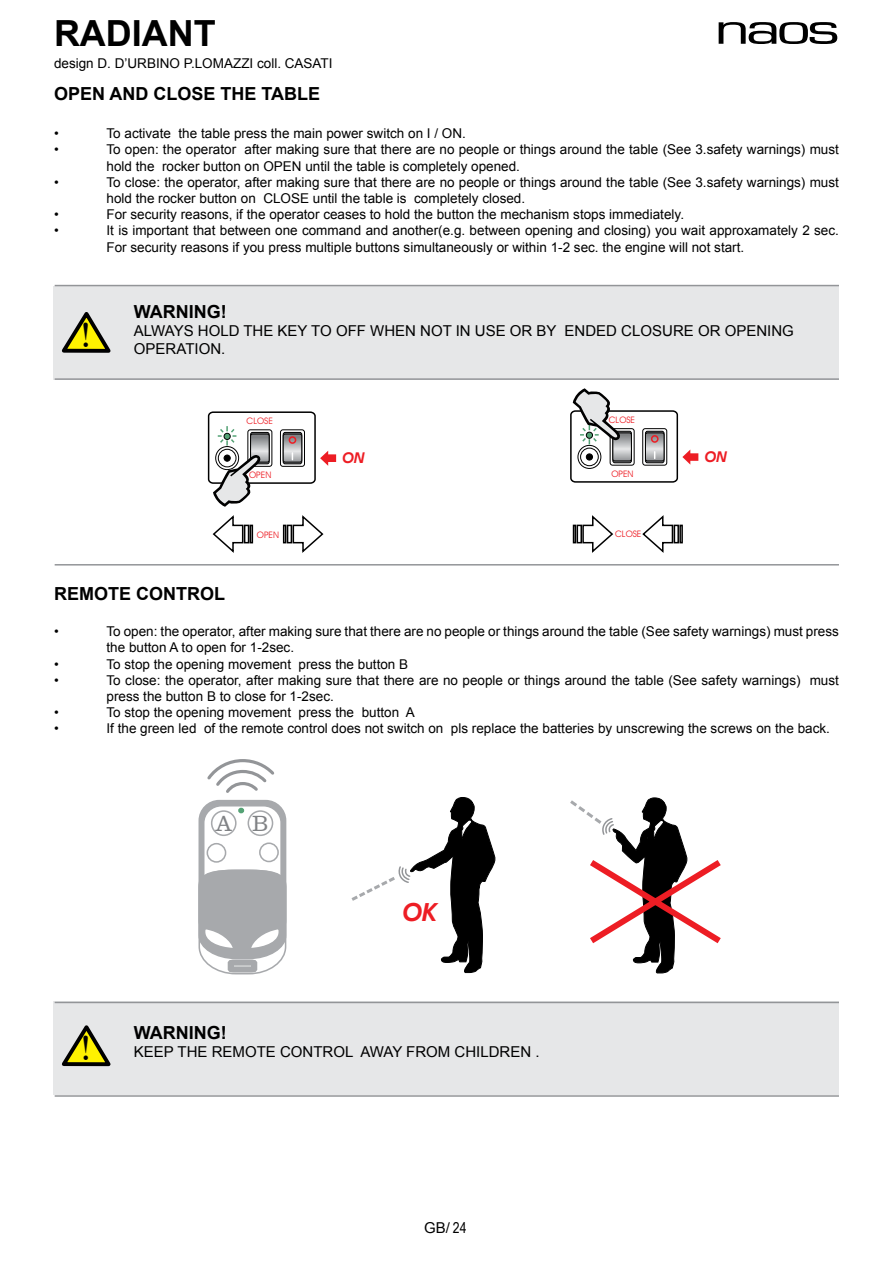
<style>
.page{position:relative;width:893px;height:1263px;background:#fff}
.page>*{position:absolute;margin:0;border:0;box-sizing:border-box;transform-origin:0 0}
.t1{font:700 36px "Arial";color:#000}
.t2{font:italic 600 25.2px "Avant Garde IT Cby BT";color:#ed1d24}
.t3{font:300 22.65px "Clarendon BT";color:#808285}
.t4{font:700 18px "Arial";color:#000}
.t5{font:15px/18px "Arial";color:#000}
.t6{font:italic 600 15px "Avant Garde IT Cby BT";color:#ed1d24}
.t7{font:13.5px/16.2px "Arial";color:#000}
.t8{font:9px "Avant Garde IT Cby BT";color:#ed1d24}
.s1{font-family:"Arial Narrow"}
</style>
<div class="page">
<svg style="left:719px;top:22px;width:118px;height:22px"></svg>
<div style="left:53px;top:1002px;width:786px;height:93px;background:#e6e7e8"></div>
<div style="left:53px;top:286px;width:786px;height:94px;background:#e6e7e8"></div>
<svg style="left:351px;top:797px;width:144px;height:176px"></svg>
<svg style="left:570px;top:797px;width:151px;height:176px"></svg>
<svg style="left:198px;top:759px;width:89px;height:216px"></svg>
<svg style="left:207px;top:411px;width:129px;height:142px"></svg>
<svg style="left:572px;top:515px;width:111px;height:38px"></svg>
<svg style="left:570px;top:388px;width:128px;height:95px"></svg>
<hr style="left:55px;top:285px;width:784px;height:1px;background:#939598">
<hr style="left:55px;top:378px;width:784px;height:2px;background:#939598">
<hr style="left:55px;top:564px;width:784px;height:1px;background:#939598">
<hr style="left:55px;top:1002px;width:784px;height:1px;background:#939598">
<hr style="left:55px;top:1095px;width:784px;height:2px;background:#939598">
<svg style="left:61px;top:312px;width:50px;height:41px"></svg>
<svg style="left:61px;top:1025px;width:50px;height:42px"></svg>
<h1 class="t1" style="left:54px;top:10px;width:163px">RADIANT</h1>
<p class="t7" style="left:54px;top:55px;width:280px">design D. D’URBINO P.LOMAZZI coll. CASATI</p>
<h3 class="t4" style="left:54px;top:82px;width:268px">OPEN AND CLOSE THE TABLE</h3>
<p class="t7" style="left:54px;top:126px;width:6px">•</p>
<p class="t7" style="left:107px;top:126px;width:361px">To activate the table press the main power switch on I / ON.</p>
<p class="t7" style="left:54px;top:142px;width:6px">•</p>
<p class="t7" style="left:107px;top:142px;width:734px">To open: the operator after making sure that there are no people or things around the table (See 3.safety warnings) must hold the rocker button on OPEN until the table is completely opened.</p>
<p class="t7" style="left:54px;top:174px;width:6px">•</p>
<p class="t7" style="left:107px;top:174px;width:734px">To close: the operator, after making sure that there are no people or things around the table (See 3.safety warnings) must hold the rocker button on CLOSE until the table is completely closed.</p>
<p class="t7" style="left:54px;top:207px;width:6px">•</p>
<p class="t7" style="left:107px;top:207px;width:579px">For security reasons, if the operator ceases to hold the button the mechanism stops immediately.</p>
<p class="t7" style="left:54px;top:223px;width:6px">•</p>
<p class="t7" style="left:107px;top:223px;width:734px">It is important that between one command and another(e.g. between opening and closing) you wait approxamately 2 sec.<br>For security reasons if you press multiple buttons simultaneously or within 1-2 sec. the engine will not start.</p>
<h3 class="t4" style="left:134px;top:300px;width:94px">WARNING!</h3>
<p class="t5" style="left:134px;top:322px;width:661px">ALWAYS HOLD THE KEY TO OFF WHEN NOT IN USE OR BY ENDED CLOSURE OR OPENING<br>OPERATION.</p>
<p class="t8" style="left:247px;top:415px;width:28px">CLOSE</p>
<p class="t8" style="left:609px;top:414px;width:28px">CLOSE</p>
<p class="t6" style="left:343px;top:449px;width:24px">ON</p>
<p class="t6" style="left:705px;top:448px;width:24px">ON</p>
<p class="t8" style="left:249px;top:469px;width:24px">OPEN</p>
<p class="t8" style="left:611px;top:468px;width:24px">OPEN</p>
<p class="t8" style="left:257px;top:529px;width:24px">OPEN</p>
<p class="t8" style="left:615px;top:528px;width:28px">CLOSE</p>
<h3 class="t4" style="left:54px;top:582px;width:172px">REMOTE CONTROL</h3>
<p class="t7" style="left:54px;top:624px;width:6px">•</p>
<p class="t7" style="left:107px;top:624px;width:734px">To open: the operator, after making sure that there are no people or things around the table (See safety warnings) must press the button A to open for 1-2sec.</p>
<p class="t7" style="left:54px;top:656px;width:6px">•</p>
<p class="t7" style="left:107px;top:656px;width:303px">To stop the opening movement press the button B</p>
<p class="t7" style="left:54px;top:672px;width:6px">•</p>
<p class="t7" style="left:107px;top:672px;width:734px">To close: the operator, after making sure that there are no people or things around the table (See safety warnings) must press the button B to close for 1-2sec.</p>
<p class="t7" style="left:54px;top:705px;width:6px">•</p>
<p class="t7" style="left:107px;top:705px;width:310px">To stop the opening movement press the button A</p>
<p class="t7" style="left:54px;top:721px;width:6px">•</p>
<p class="t7" style="left:107px;top:721px;width:725px">If the green led of the remote control does not switch on pls replace the batteries by unscrewing the screws on the back.</p>
<h3 class="t3" style="left:216px;top:809px;width:54px">A B</h3>
<h2 class="t2" style="left:403px;top:896px;width:36px">OK</h2>
<h3 class="t4" style="left:134px;top:1021px;width:94px">WARNING!</h3>
<p class="t5" style="left:134px;top:1043px;width:407px">KEEP THE REMOTE CONTROL AWAY FROM CHILDREN .</p>
<p class="t5" style="left:424px;top:1219px;width:44px">GB/ <span class="s1">24</span></p>
</div>
